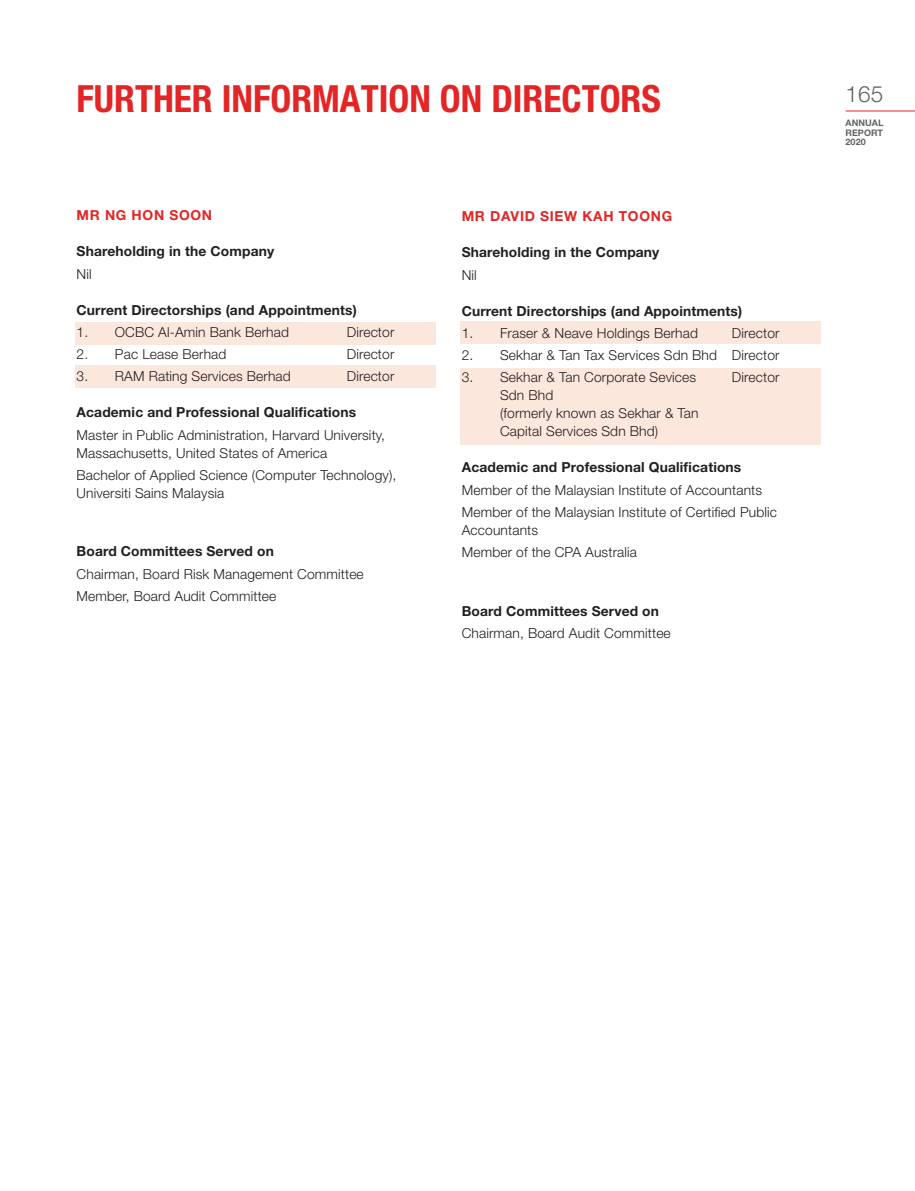
<style>
.page{position:relative;width:915px;height:1191px;background:#fff}
.page>*{position:absolute;margin:0;border:0;box-sizing:border-box;transform-origin:0 0}
.t1{font:700 condensed 37.5px "Helvetica Neue LT Std";color:#e32525}
.t2{font:300 22.5px "Helvetica Neue LT Std";color:#636366}
.t3{font:300 13.8px/18px "Helvetica Neue LT Std";letter-spacing:.01em;color:#231f20}
.t4{font:700 13.8px "Helvetica Neue LT Std";letter-spacing:.01em;color:#231f20}
.t5{font:700 13.8px "Helvetica Neue LT Std";letter-spacing:.05em;color:#e32525}
.t6{font:700 9px/9.8px "Helvetica Neue LT Std";color:#636366;text-align:justify}
</style>
<div class="page">
<hr style="left:845px;top:111px;width:69px;height:1px;background:#e32525">
<div style="left:75px;top:322px;width:361px;height:23px;background:#fce7dd"></div>
<div style="left:75px;top:366px;width:361px;height:22px;background:#fce7dd"></div>
<div style="left:460px;top:322px;width:361px;height:22px;background:#fce7dd"></div>
<div style="left:460px;top:368px;width:361px;height:76px;background:#fce7dd"></div>
<h1 class="t1" style="left:77px;top:76px;width:585px">FURTHER INFORMATION ON DIRECTORS</h1>
<p class="t5" style="left:77px;top:207px;width:137px">MR NG HON SOON</p>
<p class="t4" style="left:77px;top:243px;width:199px">Shareholding in the Company</p>
<p class="t3" style="left:77px;top:264px;width:17px">Nil</p>
<p class="t4" style="left:77px;top:301px;width:282px">Current Directorships (and Appointments)</p>
<p class="t3" style="left:77px;top:323px;width:214px">1. OCBC Al-Amin Bank Berhad</p>
<p class="t3" style="left:347px;top:323px;width:49px">Director</p>
<p class="t3" style="left:77px;top:345px;width:151px">2. Pac Lease Berhad</p>
<p class="t3" style="left:347px;top:345px;width:49px">Director</p>
<p class="t3" style="left:77px;top:367px;width:216px">3. RAM Rating Services Berhad</p>
<p class="t3" style="left:347px;top:367px;width:49px">Director</p>
<p class="t4" style="left:77px;top:404px;width:281px">Academic and Professional Qualifications</p>
<p class="t3" style="left:77px;top:425px;width:310px">Master in Public Administration, Harvard University,<br>Massachusetts, United States of America</p>
<p class="t3" style="left:77px;top:466px;width:321px">Bachelor of Applied Science (Computer Technology),<br>Universiti Sains Malaysia</p>
<p class="t4" style="left:77px;top:543px;width:199px">Board Committees Served on</p>
<p class="t3" style="left:77px;top:562px;width:288px;line-height:22.2px">Chairman, Board Risk Management Committee<br>Member, Board Audit Committee</p>
<p class="t5" style="left:461px;top:208px;width:212px">MR DAVID SIEW KAH TOONG</p>
<p class="t4" style="left:461px;top:244px;width:199px">Shareholding in the Company</p>
<p class="t3" style="left:461px;top:265px;width:17px">Nil</p>
<p class="t4" style="left:461px;top:302px;width:282px">Current Directorships (and Appointments)</p>
<p class="t3" style="left:461px;top:324px;width:238px">1. Fraser &amp; Neave Holdings Berhad</p>
<p class="t3" style="left:731px;top:324px;width:49px">Director</p>
<p class="t3" style="left:461px;top:346px;width:319px">2. Sekhar &amp; Tan Tax Services Sdn Bhd Director</p>
<p class="t3" style="left:461px;top:368px;width:236px">3. Sekhar &amp; Tan Corporate Sevices</p>
<p class="t3" style="left:731px;top:368px;width:49px">Director</p>
<p class="t3" style="left:500px;top:386px;width:200px">Sdn Bhd<br>(formerly known as Sekhar &amp; Tan<br>Capital Services Sdn Bhd)</p>
<p class="t4" style="left:461px;top:459px;width:281px">Academic and Professional Qualifications</p>
<p class="t3" style="left:461px;top:478px;width:317px;line-height:22.2px">Member of the Malaysian Institute of Accountants<br>Member of the Malaysian Institute of Certified Public</p>
<p class="t3" style="left:461px;top:518px;width:177px;line-height:22.2px">Accountants<br>Member of the CPA Australia</p>
<p class="t4" style="left:461px;top:602px;width:199px">Board Committees Served on</p>
<p class="t3" style="left:461px;top:623px;width:210px">Chairman, Board Audit Committee</p>
<h2 class="t2" style="left:845px;top:80px;width:39px">165</h2>
<p class="t6" style="left:845px;top:118px;width:39px">ANNUAL REPORT 2020</p>
</div>
